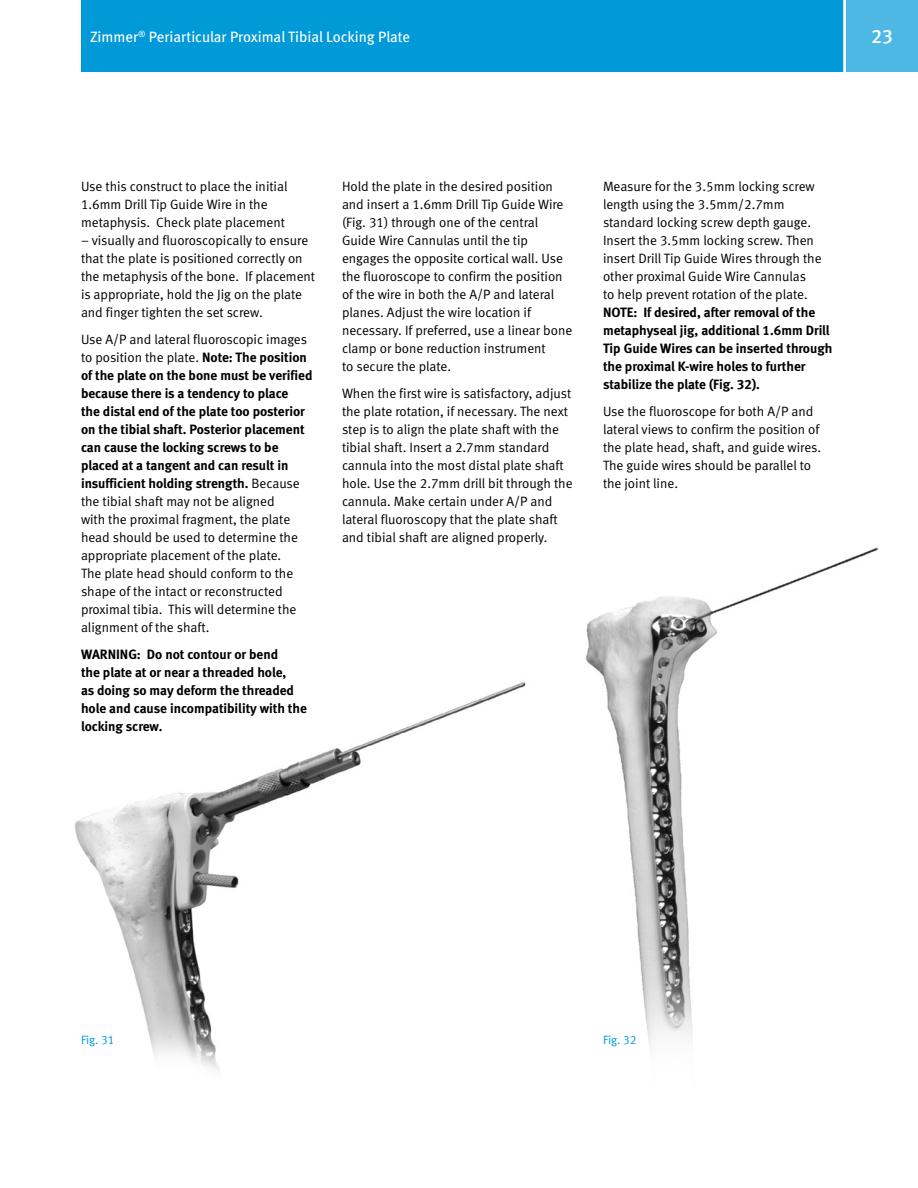
<style>
.page{position:relative;width:918px;height:1188px;background:#fff}
.page>*{position:absolute;margin:0;border:0;box-sizing:border-box;transform-origin:0 0}
.t1{font:19.5px "Meta Medium LF";color:#fff}
.t2{font:15px "Meta Book LF";color:#fff}
.t3{font:13.5px/18px "Meta Normal LF";color:#000}
.t4{font:13.5px/18px "Meta Bold LF";color:#000}
.t5{font:12px "Meta Normal LF";color:#009ad9}
.s1{font-family:"Meta Bold LF"}
.s2{font-family:"Meta Normal LF"}
</style>
<div class="page">
<div style="left:846px;top:0;width:72px;height:72px;background:#4db8e4"></div>
<div style="left:81px;top:0;width:765px;height:72px;background:#009ad9"></div>
<hr style="left:843px;top:0;width:3px;height:75px;background:#fff">
<img style="left:75px;top:682px;width:451px;height:389px">
<img style="left:585px;top:547px;width:294px;height:504px">
<p class="t2" style="left:90px;top:28px;width:322px">Zimmer<sup>®</sup> Periarticular Proximal Tibial Locking Plate</p>
<h1 class="t1" style="left:871px;top:25px;width:23px">23</h1>
<p class="t3" style="left:81px;top:177px;width:208px">Use this construct to place the initial<br>1.6mm Drill Tip Guide Wire in the metaphysis. Check plate placement</p>
<p class="t3" style="left:81px;top:231px;width:236px">– visually and fluoroscopically to ensure that the plate is positioned correctly on the metaphysis of the bone. If placement is appropriate, hold the Jig on the plate and finger tighten the set screw.</p>
<p class="t3" style="left:81px;top:330px;width:228px">Use A/P and lateral fluoroscopic images to position the plate. <span class="s1">Note: The position</span></p>
<p class="t4" style="left:81px;top:366px;width:233px">of the plate on the bone must be verified because there is a tendency to place<br>the distal end of the plate too posterior on the tibial shaft. Posterior placement can cause the locking screws to be placed at a tangent and can result in insufficient holding strength. <span class="s2">Because</span></p>
<p class="t3" style="left:81px;top:492px;width:218px">the tibial shaft may not be aligned with the proximal fragment, the plate head should be used to determine the appropriate placement of the plate.<br>The plate head should conform to the shape of the intact or reconstructed proximal tibia. This will determine the alignment of the shaft.</p>
<p class="t4" style="left:81px;top:645px;width:227px">WARNING: Do not contour or bend<br>the plate at or near a threaded hole,<br>as doing so may deform the threaded hole and cause incompatibility with the locking screw.</p>
<p class="t3" style="left:342px;top:177px;width:232px">Hold the plate in the desired position and insert a 1.6mm Drill Tip Guide Wire (Fig. 31) through one of the central Guide Wire Cannulas until the tip engages the opposite cortical wall. Use the fluoroscope to confirm the position of the wire in both the A/P and lateral planes. Adjust the wire location if necessary. If preferred, use a linear bone clamp or bone reduction instrument<br>to secure the plate.</p>
<p class="t3" style="left:342px;top:384px;width:232px">When the first wire is satisfactory, adjust the plate rotation, if necessary. The next step is to align the plate shaft with the tibial shaft. Insert a 2.7mm standard cannula into the most distal plate shaft hole. Use the 2.7mm drill bit through the cannula. Make certain under A/P and lateral fluoroscopy that the plate shaft and tibial shaft are aligned properly.</p>
<p class="t3" style="left:603px;top:177px;width:220px">Measure for the 3.5mm locking screw length using the 3.5mm/2.7mm standard locking screw depth gauge.<br>Insert the 3.5mm locking screw. Then insert Drill Tip Guide Wires through the other proximal Guide Wire Cannulas<br>to help prevent rotation of the plate.</p>
<p class="t4" style="left:603px;top:303px;width:231px">NOTE: If desired, after removal of the metaphyseal jig, additional 1.6mm Drill Tip Guide Wires can be inserted through the proximal K-wire holes to further stabilize the plate (Fig. 32).</p>
<p class="t3" style="left:603px;top:402px;width:220px">Use the fluoroscope for both A/P and lateral views to confirm the position of the plate head, shaft, and guide wires.<br>The guide wires should be parallel to the joint line.</p>
<p class="t5" style="left:81px;top:1033px;width:35px">Fig. 31</p>
<p class="t5" style="left:603px;top:1033px;width:35px">Fig. 32</p>
</div>
